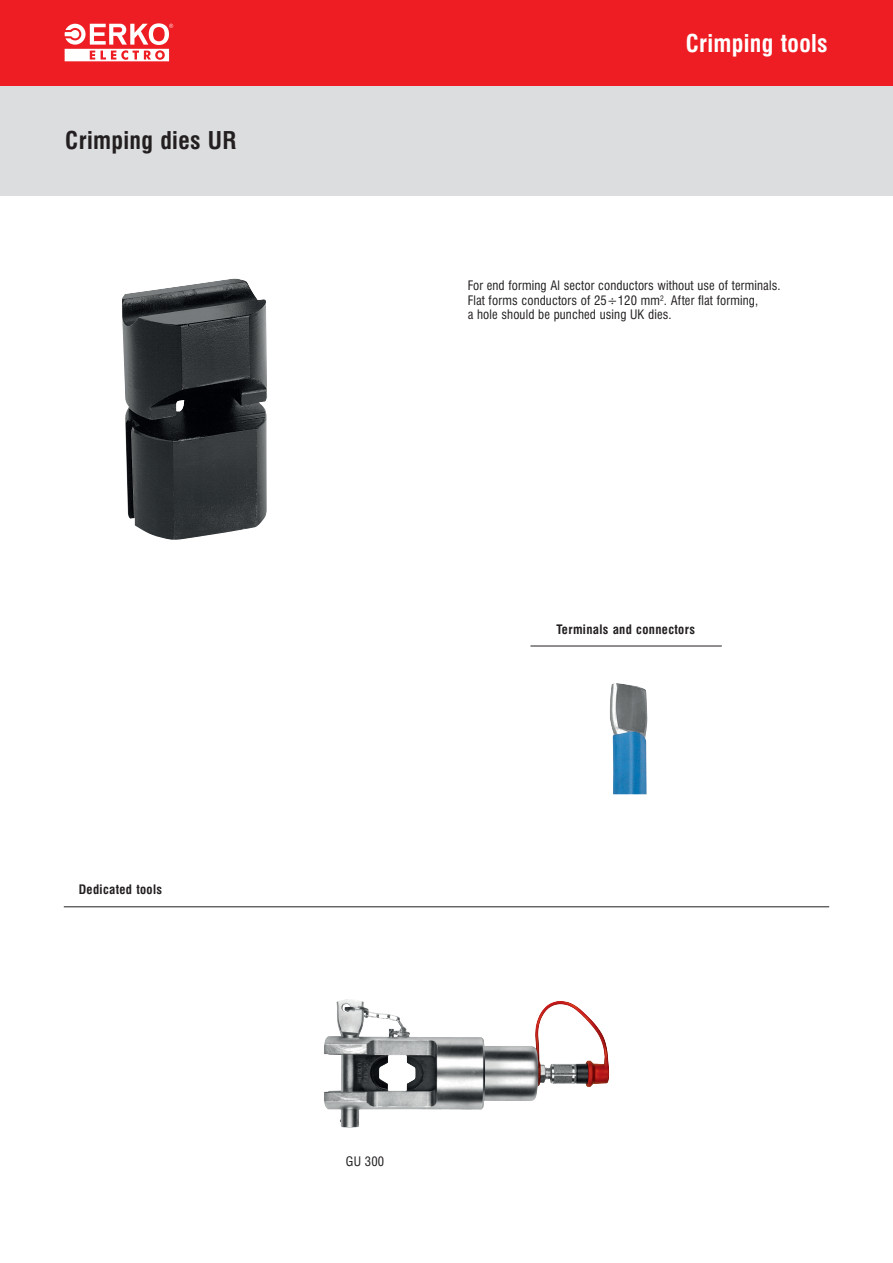
<style>
.page{position:relative;width:893px;height:1263px;background:#fff}
.page>*{position:absolute;margin:0;border:0;box-sizing:border-box;transform-origin:0 0}
._1_NAZWY_TYTULY{font:700 22.5px "Swis 721 Cn PL";letter-spacing:.015em;color:#231f20}
._1_NAZWY_TYTULY-2{font:700 22.5px "Swis 721 Cn PL";letter-spacing:.015em;color:#fff}
._01_txt_praski{font:12px/14.4px "Swis 721 Cn PL";letter-spacing:.01em;color:#231f20}
._1_NAZWY_TYTULY-3{font:700 12px "Swis 721 Cn PL";letter-spacing:.03em;color:#231f20}
._1_NAZWY_TYTULY-4{font:12px "Swis 721 Cn PL";color:#231f20}
</style>
<div class="page">
<div style="left:0;top:85px;width:893px;height:111px;background:#dcdddf"></div>
<div style="left:0;top:0;width:893px;height:85px;background:#ee1d23"></div>
<svg style="left:65px;top:23px;width:108px;height:38px"></svg>
<hr style="left:64px;top:906px;width:765px;height:1px;background:#231f20">
<img style="left:324px;top:1001px;width:285px;height:127px">
<hr style="left:530px;top:646px;width:192px;height:1px;background:#231f20">
<img style="left:122px;top:279px;width:145px;height:261px">
<img style="left:609px;top:683px;width:38px;height:111px">
<p class="_1_NAZWY_TYTULY" style="left:65px;top:126px;width:172px">Crimping dies UR</p>
<p class="_1_NAZWY_TYTULY-2" style="left:686px;top:29px;width:144px">Crimping tools</p>
<p class="_01_txt_praski" style="left:468px;top:278px;width:314px">For end forming Al sector conductors without use of terminals.<br>Flat forms conductors of 25÷120 mm<sup>2</sup>. After flat forming,<br>a hole should be punched using UK dies.</p>
<p class="_1_NAZWY_TYTULY-3" style="left:79px;top:882px;width:85px">Dedicated tools</p>
<p class="_1_NAZWY_TYTULY-3" style="left:556px;top:622px;width:140px">Terminals and connectors</p>
<p class="_1_NAZWY_TYTULY-4" style="left:346px;top:1153px;width:40px">GU 300</p>
</div>
